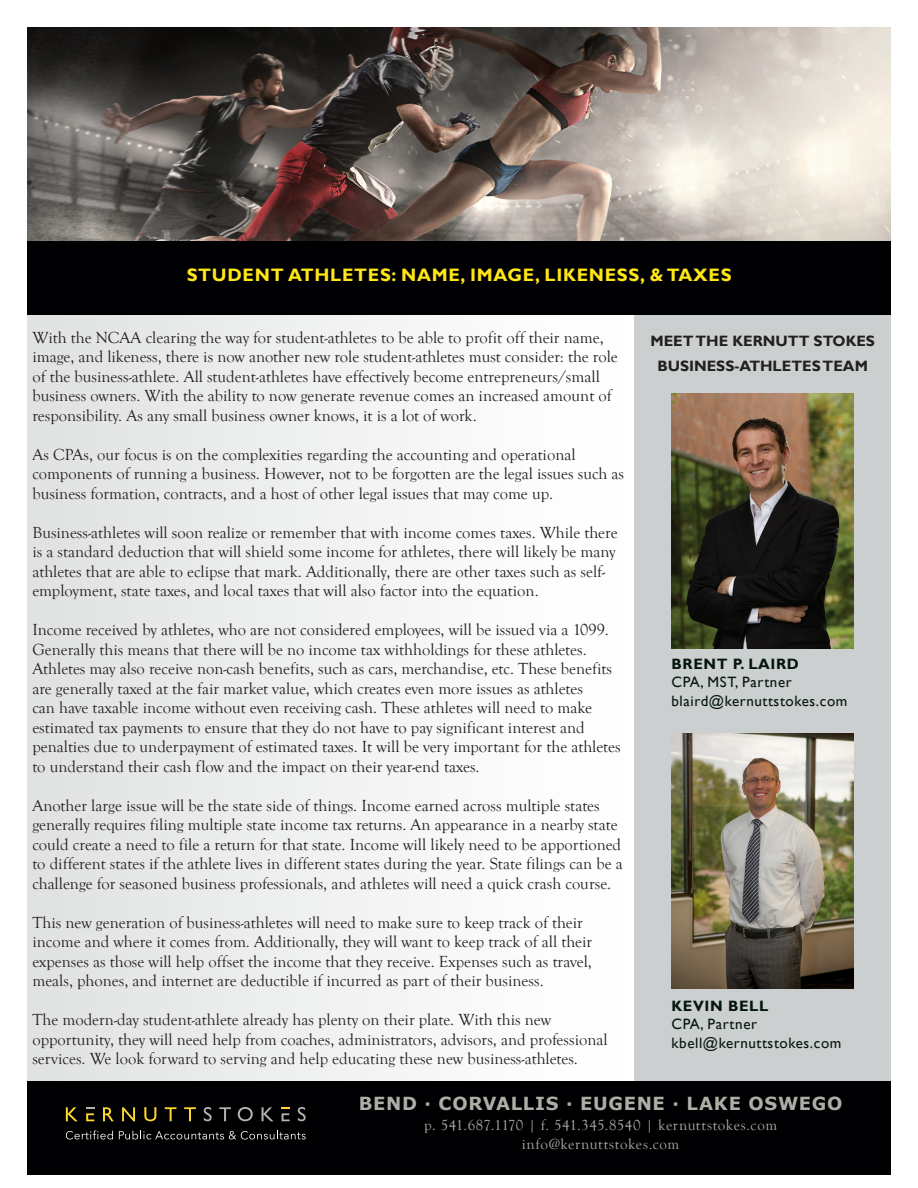
<style>
.page{position:relative;width:918px;height:1188px;background:#fff}
.page>*{position:absolute;margin:0;border:0;box-sizing:border-box;transform-origin:0 0}
.t1{font:700 18px "Gill Sans";letter-spacing:.04em;color:#ffe616}
.t2{font:700 18px "Verdana";letter-spacing:.04em;color:#acafa6}
.t3{font:16.5px/19.5px "Goudy Old Style T";color:#231f20}
.t4{font:15px "Gill Sans";letter-spacing:.04em;color:#05170c}
.t5{font:15px/19.5px "Goudy Old Style T";letter-spacing:.04em;color:#acafa6;text-align:center}
.t6{font:700 15px/24.6px "Gill Sans";color:#231f20;text-align:center}
.t7{font:700 15px "Gill Sans";letter-spacing:.04em;color:#05170c}
</style>
<div class="page">
<div style="left:634px;top:315px;width:257px;height:766px;background:#cccfcf"></div>
<div style="left:27px;top:315px;width:595px;height:770px;background:linear-gradient(to right,#e0e2e2,#fff)"></div>
<div style="left:27px;top:241px;width:864px;height:74px;background:#000002"></div>
<div style="left:27px;top:1081px;width:864px;height:94px;background:#000002"></div>
<svg style="left:204px;top:1107px;width:8px;height:14px"></svg>
<svg style="left:219px;top:1107px;width:12px;height:14px"></svg>
<svg style="left:238px;top:1107px;width:15px;height:14px"></svg>
<svg style="left:262px;top:1107px;width:11px;height:14px"></svg>
<svg style="left:298px;top:1107px;width:8px;height:14px"></svg>
<svg style="left:282px;top:1107px;width:8px;height:14px"></svg>
<svg style="left:66px;top:1107px;width:12px;height:14px"></svg>
<svg style="left:103px;top:1107px;width:11px;height:14px"></svg>
<svg style="left:122px;top:1107px;width:13px;height:14px"></svg>
<svg style="left:144px;top:1107px;width:12px;height:14px"></svg>
<svg style="left:165px;top:1107px;width:11px;height:14px"></svg>
<svg style="left:184px;top:1107px;width:12px;height:14px"></svg>
<svg style="left:86px;top:1107px;width:8px;height:14px"></svg>
<svg style="left:66px;top:1130px;width:47px;height:10px"></svg>
<svg style="left:119px;top:1131px;width:187px;height:9px"></svg>
<img style="left:28px;top:27px;width:863px;height:214px">
<img style="left:672px;top:393px;width:182px;height:255px">
<img style="left:672px;top:733px;width:182px;height:255px">
<p class="t1" style="left:187px;top:264px;width:546px">STUDENT ATHLETES: NAME, IMAGE, LIKENESS, &amp; TAXES</p>
<p class="t3" style="left:32px;top:328px;width:587px">With the NCAA clearing the way for student-athletes to be able to profit off their name, image, and likeness, there is now another new role student-athletes must consider: the role of the business-athlete. All student-athletes have effectively become entrepreneurs/small business owners. With the ability to now generate revenue comes an increased amount of responsibility. As any small business owner knows, it is a lot of work.</p>
<p class="t3" style="left:32px;top:445px;width:593px">As CPAs, our focus is on the complexities regarding the accounting and operational components of running a business. However, not to be forgotten are the legal issues such as business formation, contracts, and a host of other legal issues that may come up.</p>
<p class="t3" style="left:32px;top:523px;width:587px">Business-athletes will soon realize or remember that with income comes taxes. While there is a standard deduction that will shield some income for athletes, there will likely be many athletes that are able to eclipse that mark. Additionally, there are other taxes such as self&shy;employment, state taxes, and local taxes that will also factor into the equation.</p>
<p class="t3" style="left:32px;top:620px;width:590px">Income received by athletes, who are not considered employees, will be issued via a 1099.<br>Generally this means that there will be no income tax withholdings for these athletes.<br>Athletes may also receive non-cash benefits, such as cars, merchandise, etc. These benefits are generally taxed at the fair market value, which creates even more issues as athletes<br>can have taxable income without even receiving cash. These athletes will need to make estimated tax payments to ensure that they do not have to pay significant interest and penalties due to underpayment of estimated taxes. It will be very important for the athletes to understand their cash flow and the impact on their year-end taxes.</p>
<p class="t3" style="left:32px;top:796px;width:592px">Another large issue will be the state side of things. Income earned across multiple states generally requires filing multiple state income tax returns. An appearance in a nearby state could create a need to file a return for that state. Income will likely need to be apportioned to different states if the athlete lives in different states during the year. State filings can be a challenge for seasoned business professionals, and athletes will need a quick crash course.</p>
<p class="t3" style="left:32px;top:913px;width:561px">This new generation of business-athletes will need to make sure to keep track of their income and where it comes from. Additionally, they will want to keep track of all their expenses as those will help offset the income that they receive. Expenses such as travel, meals, phones, and internet are deductible if incurred as part of their business.</p>
<p class="t3" style="left:32px;top:1010px;width:577px">The modern-day student-athlete already has plenty on their plate. With this new opportunity, they will need help from coaches, administrators, advisors, and professional services. We look forward to serving and help educating these new business-athletes.</p>
<p class="t6" style="left:650px;top:330px;width:226px">MEET THE KERNUTT STOKES<br>BUSINESS-ATHLETES TEAM</p>
<p class="t7" style="left:672px;top:655px;width:129px">BRENT P. LAIRD</p>
<p class="t4" style="left:672px;top:673px;width:122px">CPA, MST, Partner</p>
<p class="t4" style="left:672px;top:692px;width:177px">blaird@kernuttstokes.com</p>
<p class="t7" style="left:672px;top:997px;width:98px">KEVIN BELL</p>
<p class="t4" style="left:672px;top:1016px;width:87px">CPA, Partner</p>
<p class="t4" style="left:672px;top:1034px;width:171px">kbell@kernuttstokes.com</p>
<p class="t2" style="left:359px;top:1091px;width:485px">BEND · CORVALLIS · EUGENE · LAKE OSWEGO</p>
<p class="t5" style="left:424px;top:1115px;width:355px">p. 541.687.1170 | f. 541.345.8540 | kernuttstokes.com info@kernuttstokes.com</p>
</div>
